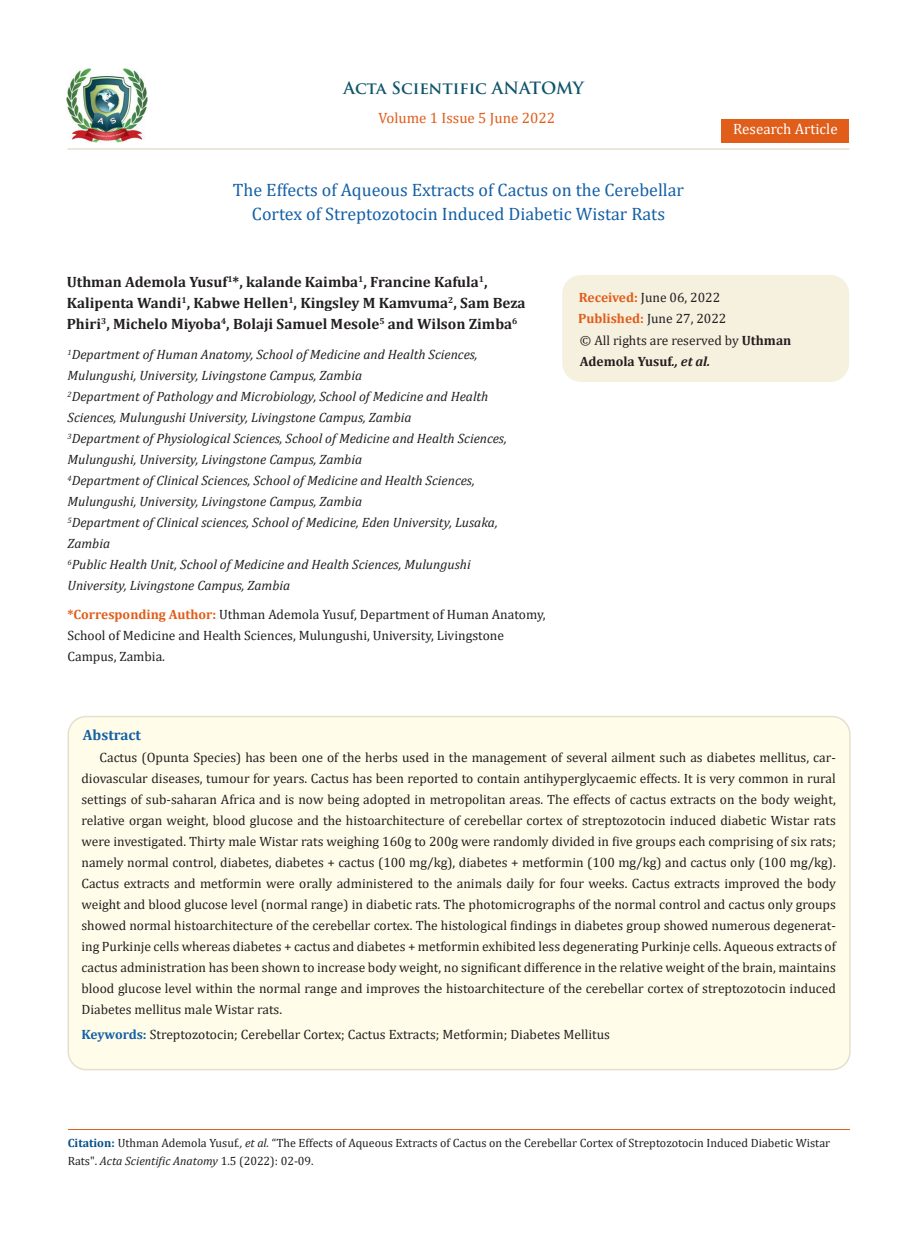
<style>
.page{position:relative;width:917px;height:1242px;background:#fff}
.page>*{position:absolute;margin:0;border:0;box-sizing:border-box;transform-origin:0 0}
.t1{font:18px/24px "Cambria";color:#1560a6;text-align:center}
.t2{font:700 16.5px "Trajan Pro";color:#0e546a}
.t3{font:700 15px/21px "Cambria";color:#231f20}
.t4{font:15px "Cambria";color:#e05d1a}
.t5{font:15px "Cambria";color:#fff}
.t6{font:700 15px "Cambria";color:#1560a6}
.t7{font:13.5px/21px "Cambria";color:#231f20}
.t8{font:italic 13.5px/21px "Cambria";color:#231f20}
.t9{font:12px/18px "Cambria";color:#231f20}
.s1{font-weight:700;color:#e05d1a}
.s2{font-weight:700}
.s3{font-weight:700;font-style:italic}
.s4{font-weight:700;color:#1560a6}
.s5{font-weight:700;color:#035089}
.s6{font-style:italic}
</style>
<div class="page">
<img style="left:67px;top:68px;width:80px;height:74px">
<div style="left:721px;top:119px;width:128px;height:23px;background:#e05d1a"></div>
<div style="left:563px;top:276px;width:285px;height:105px;background:#f6f0df;border-radius:18px"></div>
<div style="left:562px;top:275px;width:287px;height:107px;border:2px solid #f6f0df;border-radius:18px"></div>
<div style="left:68px;top:717px;width:781px;height:353px;background:#fffde9;border-radius:18px"></div>
<div style="left:67px;top:716px;width:783px;height:354px;border:2px solid #e5dfce;border-radius:18px"></div>
<hr style="left:68px;top:1130px;width:781px;height:1px;background:#e05d1a">
<hr style="left:67px;top:148px;width:782px;height:2px;background:#e5dfce">
<p class="t2" style="left:343px;top:77px;width:242px">Acta Scientific ANATOMY</p>
<p class="t4" style="left:378px;top:109px;width:178px">Volume 1 Issue 5 June 2022</p>
<p class="t1" style="left:233px;top:178px;width:452px">The Effects of Aqueous Extracts of Cactus on the Cerebellar<br>Cortex of Streptozotocin Induced Diabetic Wistar Rats</p>
<p class="t5" style="left:733px;top:120px;width:106px">Research Article</p>
<p class="t3" style="left:67px;top:271px;width:460px">Uthman Ademola Yusuf<sup>1</sup>*, kalande Kaimba<sup>1</sup>, Francine Kafula<sup>1</sup>,<br>Kalipenta Wandi<sup>1</sup>, Kabwe Hellen<sup>1</sup>, Kingsley M Kamvuma<sup>2</sup>, Sam Beza<br>Phiri<sup>3</sup>, Michelo Miyoba<sup>4</sup>, Bolaji Samuel Mesole<sup>5</sup> and Wilson Zimba<sup>6</sup></p>
<p class="t8" style="left:67px;top:344px;width:411px"><sup>1</sup>Department of Human Anatomy, School of Medicine and Health Sciences,<br>Mulungushi, University, Livingstone Campus, Zambia</p>
<p class="t8" style="left:67px;top:386px;width:422px"><sup>2</sup>Department of Pathology and Microbiology, School of Medicine and Health<br>Sciences, Mulungushi University, Livingstone Campus, Zambia</p>
<p class="t8" style="left:67px;top:428px;width:441px"><sup>3</sup>Department of Physiological Sciences, School of Medicine and Health Sciences,<br>Mulungushi, University, Livingstone Campus, Zambia</p>
<p class="t8" style="left:67px;top:470px;width:409px"><sup>4</sup>Department of Clinical Sciences, School of Medicine and Health Sciences,<br>Mulungushi, University, Livingstone Campus, Zambia</p>
<p class="t8" style="left:67px;top:512px;width:432px"><sup>5</sup>Department of Clinical sciences, School of Medicine, Eden University, Lusaka,<br>Zambia</p>
<p class="t8" style="left:67px;top:554px;width:404px"><sup>6</sup>Public Health Unit, School of Medicine and Health Sciences, Mulungushi<br>University, Livingstone Campus, Zambia</p>
<p class="t7" style="left:67px;top:603px;width:479px"><span class="s1">*Corresponding Author:</span> Uthman Ademola Yusuf, Department of Human Anatomy,<br>School of Medicine and Health Sciences, Mulungushi, University, Livingstone<br>Campus, Zambia.</p>
<p class="t7" style="left:579px;top:287px;width:143px"><span class="s1">Received:</span> June 06, 2022</p>
<p class="t7" style="left:578px;top:308px;width:150px"><span class="s1">Published:</span> June 27, 2022</p>
<p class="t7" style="left:580px;top:330px;width:213px">© All rights are reserved by <span class="s2">Uthman<br>Ademola Yusuf</span><span class="s3">., et al.</span></p>
<p class="t6" style="left:83px;top:724px;width:60px">Abstract</p>
<p class="t7" style="left:81px;top:747px;width:756px;text-align:justify;text-indent:18px">Cactus (Opunta Species) has been one of the herbs used in the management of several ailment such as diabetes mellitus, car&shy;diovascular diseases, tumour for years. Cactus has been reported to contain antihyperglycaemic effects. It is very common in rural settings of sub-saharan Africa and is now being adopted in metropolitan areas. The effects of cactus extracts on the body weight, relative organ weight, blood glucose and the histoarchitecture of cerebellar cortex of streptozotocin induced diabetic Wistar rats were investigated. Thirty male Wistar rats weighing 160g to 200g were randomly divided in five groups each comprising of six rats; namely normal control, diabetes, diabetes + cactus (100 mg/kg), diabetes + metformin (100 mg/kg) and cactus only (100 mg/kg).<br>Cactus extracts and metformin were orally administered to the animals daily for four weeks. Cactus extracts improved the body weight and blood glucose level (normal range) in diabetic rats. The photomicrographs of the normal control and cactus only groups showed normal histoarchitecture of the cerebellar cortex. The histological findings in diabetes group showed numerous degenerat&shy;ing Purkinje cells whereas diabetes + cactus and diabetes + metformin exhibited less degenerating Purkinje cells. Aqueous extracts of cactus administration has been shown to increase body weight, no significant difference in the relative weight of the brain, maintains blood glucose level within the normal range and improves the histoarchitecture of the cerebellar cortex of streptozotocin induced Diabetes mellitus male Wistar rats.</p>
<p class="t7" style="left:81px;top:1024px;width:530px"><span class="s4">Keywords:</span> Streptozotocin; Cerebellar Cortex; Cactus Extracts; Metformin; Diabetes Mellitus</p>
<p class="t9" style="left:68px;top:1133px;width:764px"><span class="s5">Citation:</span> Uthman Ademola Yusuf<span class="s6">., et al.</span> “The Effects of Aqueous Extracts of Cactus on the Cerebellar Cortex of Streptozotocin Induced Diabetic Wistar<br>Rats". <span class="s6">Acta Scientific Anatomy</span> 1.5 (2022): 02-09.</p>
</div>
